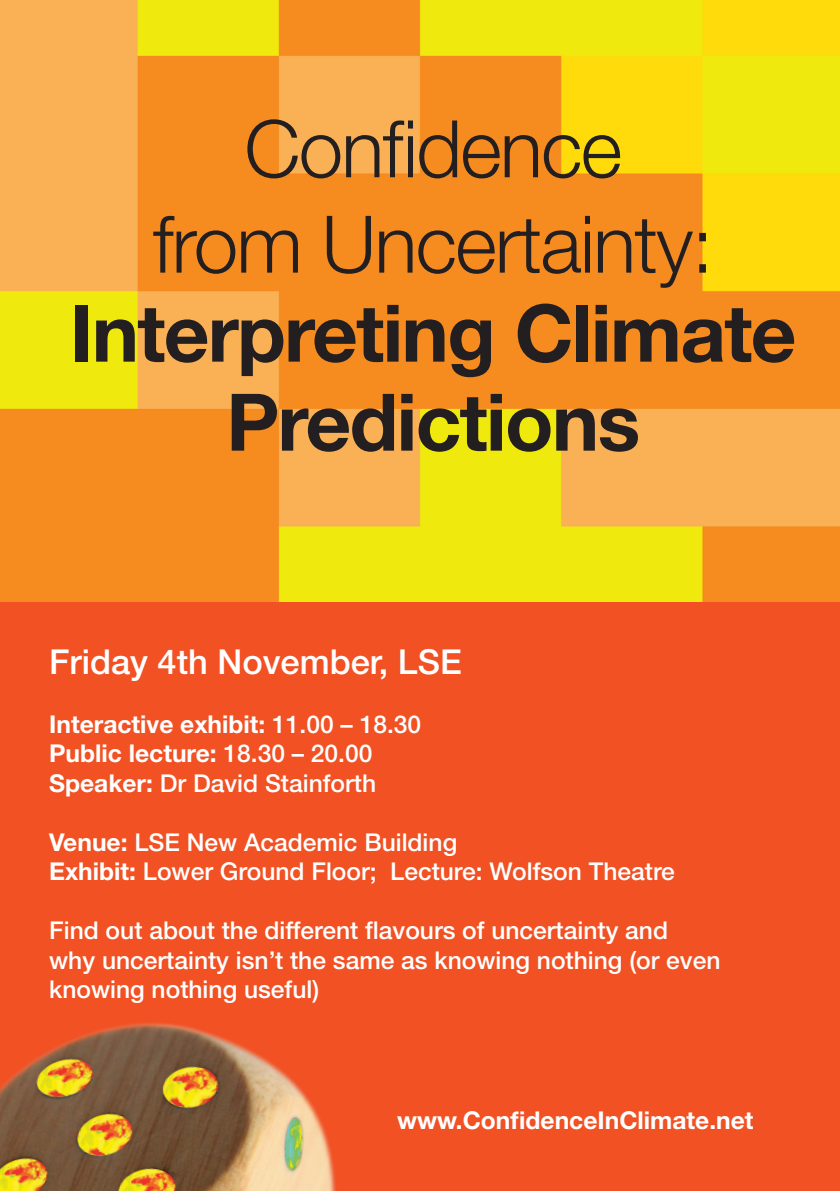
<style>
.page{position:relative;width:840px;height:1191px;background:#fff}
.page>*{position:absolute;margin:0;border:0;box-sizing:border-box;transform-origin:0 0}
.t1{font:700 79.4px/91px "Helvetica Neue";letter-spacing:-.02em;color:#231f20;text-align:center}
.t2{font:500 34.4px "Helvetica Neue";color:#fff}
.t3{font:500 24.6px/29.4px "Helvetica Neue";color:#fff}
.t4{font:700 24.6px "Helvetica Neue";color:#fff}
.s1{font-weight:300}
.s2{font-weight:500}
.s3{font-weight:700}
</style>
<div class="page">
<img style="left:0;top:0;width:839px;height:602px">
<div style="left:0;top:602px;width:839px;height:589px;background:#f15123"></div>
<img style="left:0;top:1023px;width:336px;height:168px">
<p class="t1" style="left:70px;top:102px;width:727px"><span class="s1">Confidence<br>from Uncertainty:<br></span>Interpreting Climate<br>Predictions</p>
<p class="t2" style="left:49px;top:641px;width:414px">Friday 4th November, LSE</p>
<p class="t4" style="left:49px;top:708px;width:373px">Interactive exhibit: <span class="s2">11.00 – 18.30</span></p>
<p class="t4" style="left:49px;top:738px;width:324px">Public lecture: <span class="s2">18.30 – 20.00</span></p>
<p class="t3" style="left:49px;top:768px;width:328px"><span class="s3">Speaker:</span> Dr David Stainforth</p>
<p class="t3" style="left:49px;top:827px;width:409px"><span class="s3">Venue:</span> LSE New Academic Building</p>
<p class="t3" style="left:49px;top:856px;width:627px"><span class="s3">Exhibit:</span> Lower Ground Floor; Lecture: Wolfson Theatre</p>
<p class="t3" style="left:49px;top:915px;width:672px">Find out about the different flavours of uncertainty and<br>why uncertainty isn’t the same as knowing nothing (or even knowing nothing useful)</p>
<p class="t4" style="left:397px;top:1104px;width:357px">www.ConfidenceInClimate.net</p>
</div>
